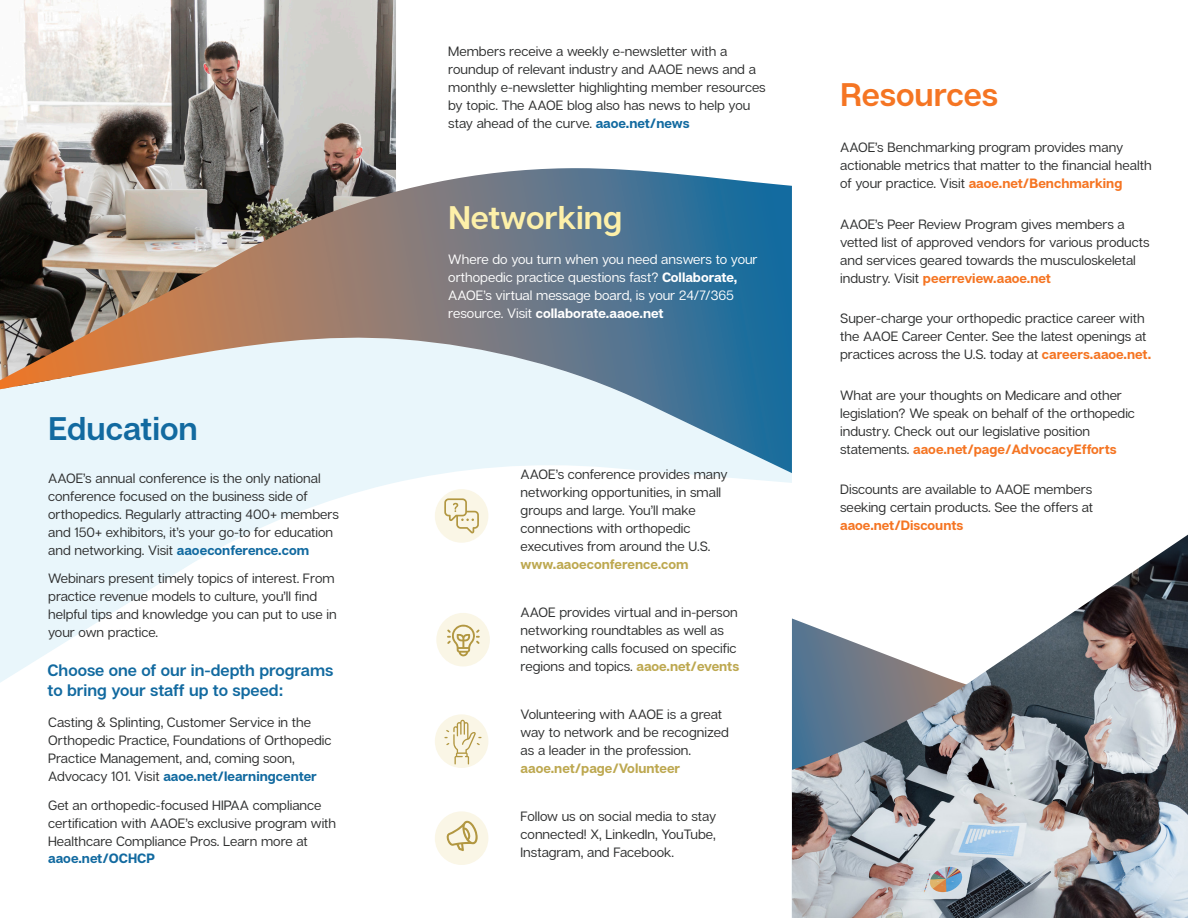
<style>
.page{position:relative;width:1188px;height:918px;background:#fff}
.page>*{position:absolute;margin:0;border:0;box-sizing:border-box;transform-origin:0 0}
.t1{font:600 32.7px "Articulat CF";color:#fdf0a9}
.t2{font:600 32.7px "Articulat CF";color:#126aa0}
.t3{font:600 32.7px "Articulat CF";color:#f57523}
.t4{font:600 16.5px/19.5px "Articulat CF";color:#126aa0}
.t5{font:13.5px/18px "Articulat CF";color:#2e2f2f}
.t6{font:13.5px/18px "Articulat CF";color:#fff}
.t7{font:700 13.5px "Articulat CF";color:#bda850}
.t8{font:700 13.5px "Articulat CF";color:#f57523}
.t9{font:700 13.5px "Articulat CF";color:#126aa0}
.s1{font-weight:700;color:#126aa0}
.s2{font-weight:700}
.s3{font-weight:700;color:#bda850}
.s4{font-weight:700;color:#f57523}
</style>
<div class="page">
<img style="left:0;top:0;width:396px;height:168px">
<div style="left:435px;top:714px;width:53px;height:54px;background:#faf6e6;border-radius:50%"></div>
<div style="left:435px;top:811px;width:53px;height:54px;background:#faf6e6;border-radius:50%"></div>
<svg style="left:0;top:473px;width:792px;height:210px"></svg>
<svg style="left:0;top:168px;width:792px;height:305px;background:#98a1a7"></svg>
<img style="left:792px;top:535px;width:396px;height:383px">
<div style="left:436px;top:613px;width:54px;height:53px;background:#faf6e6;border-radius:50%"></div>
<div style="left:435px;top:489px;width:53px;height:54px;background:#faf6e6;border-radius:50%"></div>
<svg style="left:444px;top:720px;width:37px;height:44px"></svg>
<svg style="left:447px;top:625px;width:33px;height:31px"></svg>
<svg style="left:444px;top:498px;width:35px;height:36px"></svg>
<svg style="left:447px;top:820px;width:31px;height:31px"></svg>
<h1 class="t2" style="left:48px;top:409px;width:151px">Education</h1>
<p class="t5" style="left:48px;top:469px;width:292px">AAOE’s annual conference is the only national conference focused on the business side of orthopedics. Regularly attracting 400+ members and 150+ exhibitors, it’s your go-to for education and networking. Visit <span class="s1">aaoeconference.com</span></p>
<p class="t5" style="left:48px;top:570px;width:290px">Webinars present timely topics of interest. From practice revenue models to culture, you’ll find helpful tips and knowledge you can put to use in your own practice.</p>
<p class="t4" style="left:48px;top:662px;width:287px">Choose one of our in-depth programs to bring your staff up to speed:</p>
<p class="t5" style="left:48px;top:714px;width:285px">Casting &amp; Splinting, Customer Service in the Orthopedic Practice, Foundations of Orthopedic Practice Management, and, coming soon, Advocacy 101. Visit <span class="s1">aaoe.net/learningcenter</span></p>
<p class="t5" style="left:48px;top:796px;width:290px">Get an orthopedic-focused HIPAA compliance certification with AAOE’s exclusive program with<br>Healthcare Compliance Pros. Learn more at</p>
<p class="t9" style="left:48px;top:851px;width:108px">aaoe.net/OCHCP</p>
<p class="t5" style="left:448px;top:43px;width:319px">Members receive a weekly e-newsletter with a roundup of relevant industry and AAOE news and a monthly e-newsletter highlighting member resources by topic. The AAOE blog also has news to help you stay ahead of the curve. <span class="s1">aaoe.net/news</span></p>
<h1 class="t1" style="left:449px;top:198px;width:175px">Networking</h1>
<p class="t6" style="left:448px;top:250px;width:311px">Where do you turn when you need answers to your orthopedic practice questions fast? <span class="s2">Collaborate, </span>AAOE’s virtual message board, is your 24/7/365 resource. Visit <span class="s2">collaborate.aaoe.net</span></p>
<p class="t5" style="left:521px;top:466px;width:209px">AAOE’s conference provides many networking opportunities, in small groups and large. You’ll make connections with orthopedic executives from around the U.S.</p>
<p class="t7" style="left:521px;top:556px;width:170px">www.aaoeconference.com</p>
<p class="t5" style="left:521px;top:604px;width:220px">AAOE provides virtual and in-person networking roundtables as well as networking calls focused on specific regions and topics. <span class="s3">aaoe.net/events</span></p>
<p class="t5" style="left:521px;top:706px;width:210px">Volunteering with AAOE is a great way to network and be recognized as a leader in the profession.</p>
<p class="t7" style="left:521px;top:760px;width:161px">aaoe.net/page/Volunteer</p>
<p class="t5" style="left:521px;top:808px;width:197px;text-align:justify">Follow us on social media to stay connected! X, LinkedIn, YouTube, Instagram, and Facebook.</p>
<h1 class="t3" style="left:840px;top:75px;width:159px">Resources</h1>
<p class="t5" style="left:840px;top:139px;width:313px">AAOE’s Benchmarking program provides many actionable metrics that matter to the financial health of your practice. Visit <span class="s4">aaoe.net/Benchmarking</span></p>
<p class="t5" style="left:840px;top:216px;width:311px">AAOE’s Peer Review Program gives members a vetted list of approved vendors for various products and services geared towards the musculoskeletal industry. Visit <span class="s4">peerreview.aaoe.net</span></p>
<p class="t5" style="left:840px;top:310px;width:312px">Super-charge your orthopedic practice career with the AAOE Career Center. See the latest openings at practices across the U.S. today at <span class="s4">careers.aaoe.net.</span></p>
<p class="t5" style="left:840px;top:387px;width:296px">What are your thoughts on Medicare and other legislation? We speak on behalf of the orthopedic industry. Check out our legislative position statements. <span class="s4">aaoe.net/page/AdvocacyEfforts</span></p>
<p class="t5" style="left:840px;top:481px;width:255px">Discounts are available to AAOE members seeking certain products. See the offers at</p>
<p class="t8" style="left:840px;top:517px;width:125px">aaoe.net/Discounts</p>
</div>
